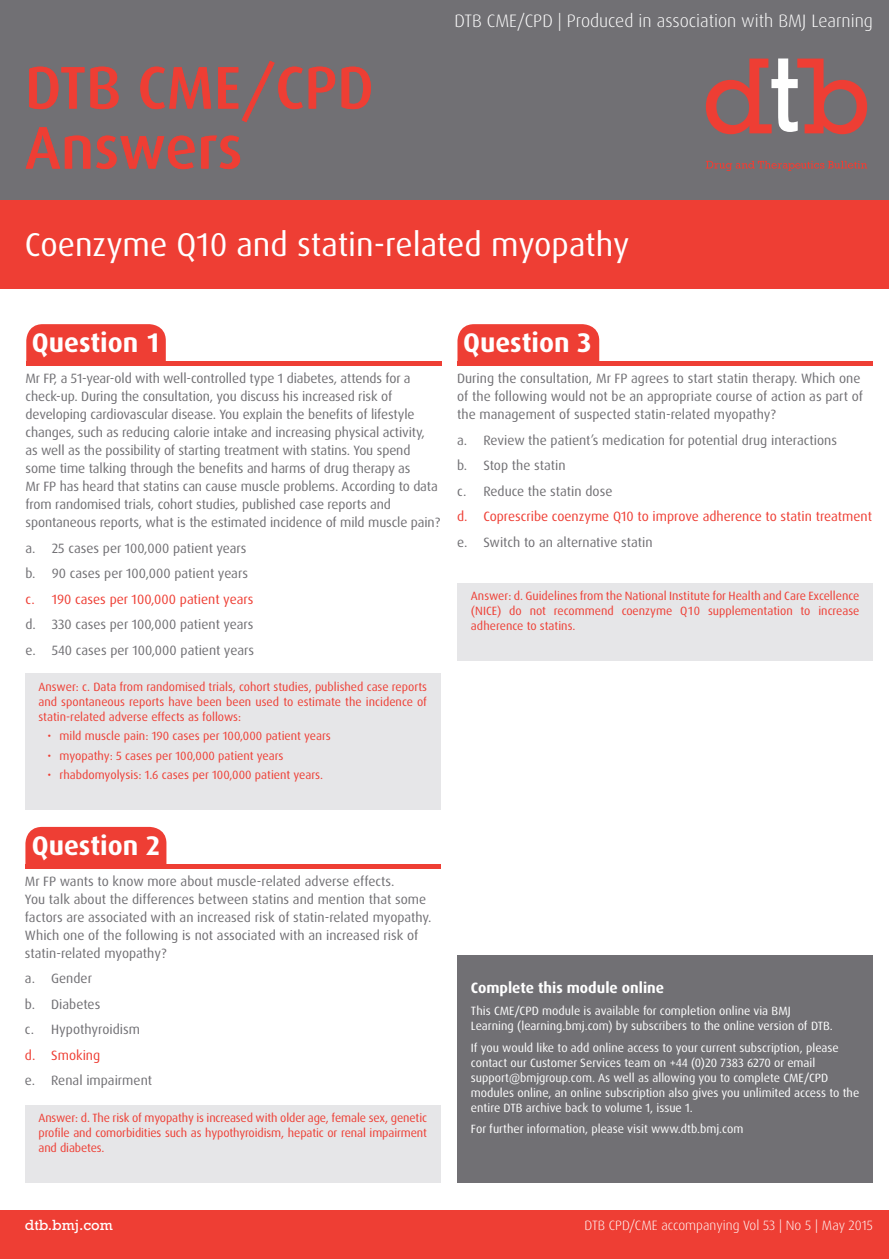
<style>
.page{position:relative;width:889px;height:1259px;background:#fff}
.page>*{position:absolute;margin:0;border:0;box-sizing:border-box;transform-origin:0 0}
.t1{font:500 60px/60px "Dax";color:#ee3e34}
.t2{font:33px "Dax Pro";color:#fff}
.t3{font:700 27px "Dax";color:#fff}
.t4{font:300 18px "Dax Pro";color:#fff}
.t5{font:700 15px "Dax";color:#fff}
.t6{font:15px "Rockwell";color:#fff}
.t7{font:13.5px/18px "Dax Pro";letter-spacing:-.005em;color:#717074}
.t8{font:13.5px "Dax Pro";color:#ee3e34}
.t9{font:300 13.5px "Dax Pro";color:#fff}
.t10{font:12px/15px "Dax";letter-spacing:-.005em;color:#ee3e34;text-align:justify}
.t11{font:12px/15px "Dax Pro";color:#fff}
.t12{font:12px "Dax Pro";color:#ee3e34}
</style>
<div class="page">
<div style="left:0;top:1210px;width:889px;height:49px;background:#ee3e34"></div>
<div style="left:0;top:0;width:889px;height:200px;background:#717074"></div>
<svg style="left:706px;top:58px;width:161px;height:76px"></svg>
<svg style="left:706px;top:161px;width:161px;height:10px"></svg>
<div style="left:0;top:200px;width:889px;height:89px;background:#ee3e34"></div>
<div style="left:457px;top:956px;width:416px;height:227px;background:#717074"></div>
<div style="left:26px;top:324px;width:140px;height:37px;background:#ee3e34"></div>
<div style="left:26px;top:361px;width:416px;height:5px;background:#ee3e34"></div>
<div style="left:25px;top:673px;width:415px;height:136px;background:#e6e6e8"></div>
<div style="left:457px;top:324px;width:142px;height:37px;background:#ee3e34"></div>
<div style="left:457px;top:361px;width:416px;height:5px;background:#ee3e34"></div>
<div style="left:457px;top:583px;width:416px;height:77px;background:#e6e6e8"></div>
<div style="left:25px;top:827px;width:141px;height:37px;background:#ee3e34"></div>
<hr style="left:25px;top:864px;width:416px;height:4px;background:#ee3e34">
<div style="left:25px;top:1105px;width:415px;height:77px;background:#e6e6e8"></div>
<h1 class="t1" style="left:25px;top:58px;width:350px">DTB CME/CPD<br>Answers</h1>
<h3 class="t4" style="left:454px;top:10px;width:420px">DTB CME/CPD | Produced in association with BMJ Learning</h3>
<h2 class="t2" style="left:25px;top:223px;width:606px">Coenzyme Q10 and statin-related myopathy</h2>
<h3 class="t3" style="left:32px;top:327px;width:130px">Question 1</h3>
<p class="t7" style="left:26px;top:370px;width:416px">Mr FP, a 51-year-old with well-controlled type 1 diabetes, attends for a check-up. During the consultation, you discuss his increased risk of developing cardiovascular disease. You explain the benefits of lifestyle changes, such as reducing calorie intake and increasing physical activity, as well as the possibility of starting treatment with statins. You spend some time talking through the benefits and harms of drug therapy as<br>Mr FP has heard that statins can cause muscle problems. According to data from randomised trials, cohort studies, published case reports and spontaneous reports, what is the estimated incidence of mild muscle pain?</p>
<p class="t7" style="left:26px;top:535px;width:224px;line-height:25.5px">a. 25 cases per 100,000 patient years b. 90 cases per 100,000 patient years</p>
<p class="t8" style="left:26px;top:590px;width:229px">c. 190 cases per 100,000 patient years</p>
<p class="t7" style="left:26px;top:612px;width:230px;line-height:25.5px">d. 330 cases per 100,000 patient years e. 540 cases per 100,000 patient years</p>
<p class="t10" style="left:38px;top:679px;width:390px">Answer: c. Data from randomised trials, cohort studies, published case reports and spontaneous reports have been been used to estimate the incidence of statin-related adverse effects as follows:</p>
<p class="t12" style="left:47px;top:728px;width:285px">• mild muscle pain: 190 cases per 100,000 patient years</p>
<p class="t12" style="left:47px;top:748px;width:238px">• myopathy: 5 cases per 100,000 patient years</p>
<p class="t12" style="left:47px;top:767px;width:277px">• rhabdomyolysis: 1.6 cases per 100,000 patient years.</p>
<h3 class="t3" style="left:463px;top:327px;width:130px">Question 3</h3>
<p class="t7" style="left:457px;top:370px;width:407px">During the consultation, Mr FP agrees to start statin therapy. Which one of the following would not be an appropriate course of action as part of the management of suspected statin-related myopathy?</p>
<p class="t7" style="left:457px;top:427px;width:381px;line-height:25.5px">a. Review the patient’s medication for potential drug interactions b. Stop the statin<br>c. Reduce the statin dose</p>
<p class="t8" style="left:457px;top:508px;width:416px">d. Coprescribe coenzyme Q10 to improve adherence to statin treatment</p>
<p class="t7" style="left:457px;top:533px;width:197px">e. Switch to an alternative statin</p>
<p class="t10" style="left:471px;top:589px;width:390px">Answer: d. Guidelines from the National Institute for Health and Care Excellence (NICE) do not recommend coenzyme Q10 supplementation to increase adherence to statins.</p>
<h3 class="t3" style="left:32px;top:830px;width:130px">Question 2</h3>
<p class="t7" style="left:25px;top:872px;width:408px">Mr FP wants to know more about muscle-related adverse effects.<br>You talk about the differences between statins and mention that some factors are associated with an increased risk of statin-related myopathy.<br>Which one of the following is not associated with an increased risk of statin-related myopathy?</p>
<p class="t7" style="left:25px;top:966px;width:116px;line-height:25.5px">a. Gender<br>b. Diabetes<br>c. Hypothyroidism</p>
<p class="t8" style="left:25px;top:1046px;width:77px">d. Smoking</p>
<p class="t7" style="left:25px;top:1072px;width:129px">e. Renal impairment</p>
<p class="t10" style="left:38px;top:1111px;width:390px">Answer: d. The risk of myopathy is increased with older age, female sex, genetic profile and comorbidities such as hypothyroidism, hepatic or renal impairment and diabetes.</p>
<p class="t5" style="left:471px;top:979px;width:195px">Complete this module online</p>
<p class="t11" style="left:471px;top:1003px;width:363px">This CME/CPD module is available for completion online via BMJ<br>Learning (learning.bmj.com) by subscribers to the online version of DTB.</p>
<p class="t11" style="left:471px;top:1040px;width:390px">If you would like to add online access to your current subscription, please contact our Customer Services team on +44 (0)20 7383 6270 or email support@bmjgroup.com. As well as allowing you to complete CME/CPD modules online, an online subscription also gives you unlimited access to the entire DTB archive back to volume 1, issue 1.</p>
<p class="t11" style="left:471px;top:1122px;width:274px">For further information, please visit www.dtb.bmj.com</p>
<p class="t6" style="left:25px;top:1216px;width:89px">dtb.bmj.com</p>
<p class="t9" style="left:585px;top:1217px;width:290px">DTB CPD/CME accompanying Vol 53 | No 5 | May 2015</p>
</div>
